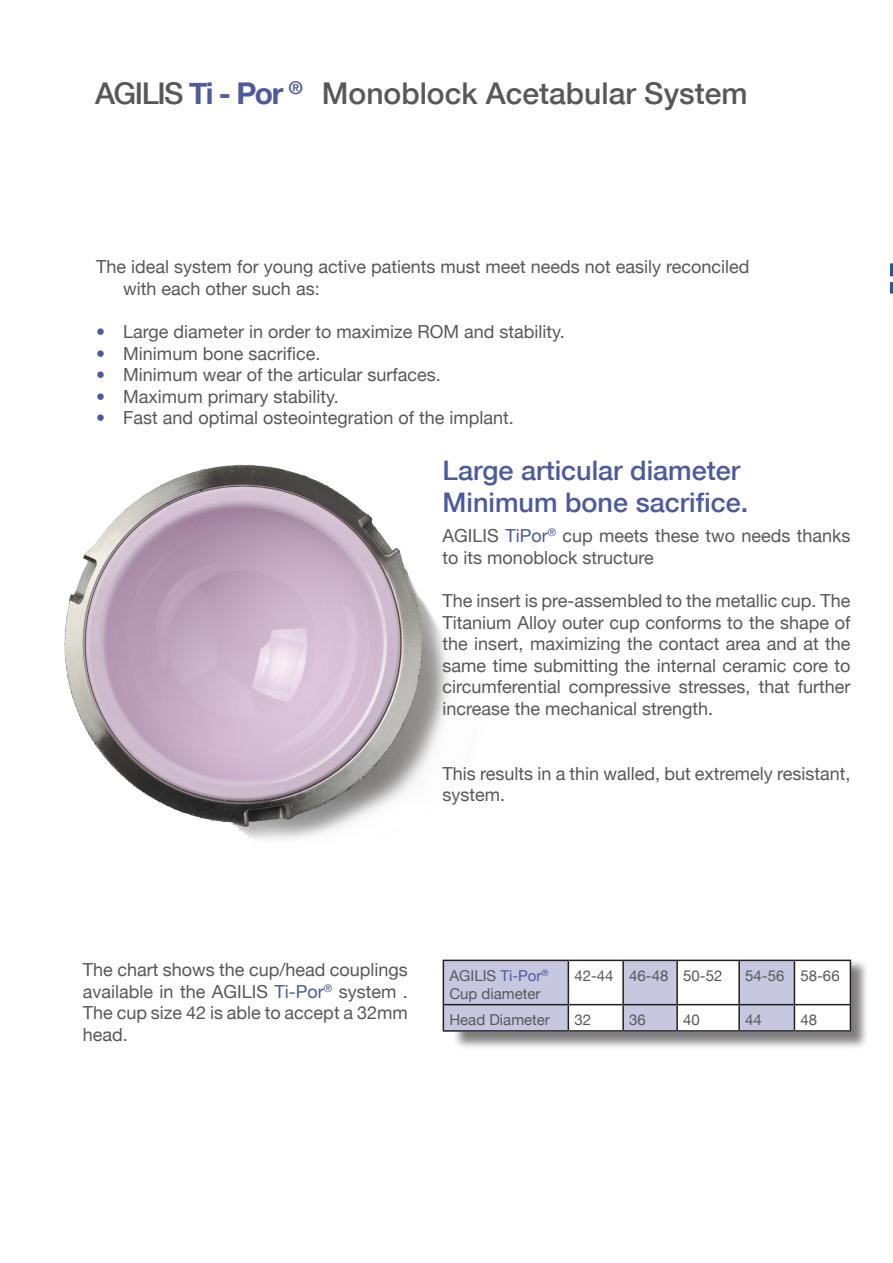
<style>
.page{position:relative;width:893px;height:1263px;background:#fff}
.page>*{position:absolute;margin:0;border:0;box-sizing:border-box;transform-origin:0 0}
.t1{font:500 30px "Helvetica Neue";color:#57585a}
.t2{font:500 27px/32.4px "Helvetica Neue";color:#4d5a9e}
.t3{font:18px/21.6px "Helvetica Neue";color:#57585a}
.t4{font:15px/18px "Helvetica Neue";color:#57585a}
.s1{font-weight:700;color:#4d5a9e}
.s2{color:#4d5a9e}
</style>
<div class="page">
<img style="left:890px;top:263px;width:3px;height:31px">
<img style="left:64px;top:464px;width:385px;height:376px">
<div style="left:452px;top:958px;width:418px;height:92px;background:#231f20;opacity:.58"></div>
<svg style="left:453px;top:959px;width:395px;height:69px"></svg>
<hr style="left:794px;top:960px;width:57px;height:1px;background:#231f20">
<hr style="left:850px;top:961px;width:1px;height:43px;background:#231f20">
<hr style="left:794px;top:1004px;width:57px;height:1px;background:#231f20">
<svg style="left:443px;top:960px;width:352px;height:70px"></svg>
<svg style="left:850px;top:1005px;width:1px;height:25px"></svg>
<hr style="left:443px;top:1030px;width:125px;height:2px;background:#231f20">
<hr style="left:568px;top:1030px;width:55px;height:2px;background:#231f20">
<hr style="left:623px;top:1030px;width:54px;height:2px;background:#231f20">
<hr style="left:677px;top:1030px;width:62px;height:2px;background:#231f20">
<hr style="left:739px;top:1030px;width:55px;height:2px;background:#231f20">
<hr style="left:794px;top:1030px;width:57px;height:2px;background:#231f20">
<p class="t1" style="left:95px;top:75px;width:654px">AGILIS <span class="s1">Ti - Por</span> <sup>®</sup> Monoblock Acetabular System</p>
<p class="t3" style="left:123px;top:256px;width:628px;text-indent:-27px">The ideal system for young active patients must meet needs not easily reconciled with each other such as:</p>
<p class="t3" style="left:96px;top:320px;width:470px"><span class="s2">•</span> Large diameter in order to maximize ROM and stability.</p>
<p class="t3" style="left:96px;top:342px;width:226px"><span class="s2">•</span> Minimum bone sacrifice.</p>
<p class="t3" style="left:96px;top:364px;width:346px"><span class="s2">•</span> Minimum wear of the articular surfaces.</p>
<p class="t3" style="left:96px;top:385px;width:244px"><span class="s2">•</span> Maximum primary stability.</p>
<p class="t3" style="left:96px;top:407px;width:419px"><span class="s2">•</span> Fast and optimal osteointegration of the implant.</p>
<p class="t2" style="left:443px;top:453px;width:307px">Large articular diameter<br>Minimum bone sacrifice.</p>
<p class="t3" style="left:443px;top:525px;width:409px">AGILIS <span class="s2">TiPor</span><sup>®</sup> cup meets these two needs thanks to its monoblock structure</p>
<p class="t3" style="left:443px;top:589px;width:409px;text-align:justify">The insert is pre-assembled to the metallic cup. The Titanium Alloy outer cup conforms to the shape of the insert, maximizing the contact area and at the same time submitting the internal ceramic core to circumferential compressive stresses, that further increase the mechanical strength.</p>
<p class="t3" style="left:443px;top:762px;width:409px">This results in a thin walled, but extremely resistant, system.</p>
<p class="t3" style="left:83px;top:959px;width:326px;text-align:justify">The chart shows the cup/head couplings available in the AGILIS <span class="s2">Ti-Por</span><sup>®</sup> system .<br>The cup size 42 is able to accept a 32mm head.</p>
<p class="t4" style="left:449px;top:966px;width:101px">AGILIS <span class="s2">Ti-Por</span><sup>®<br></sup>Cup diameter</p>
<p class="t4" style="left:574px;top:966px;width:149px">42-44 46-48 50-52</p>
<p class="t4" style="left:745px;top:966px;width:96px">54-56 58-66</p>
<p class="t4" style="left:449px;top:1010px;width:102px">Head Diameter</p>
<p class="t4" style="left:574px;top:1010px;width:18px">32</p>
<p class="t4" style="left:629px;top:1010px;width:18px">36</p>
<p class="t4" style="left:683px;top:1010px;width:18px">40</p>
<p class="t4" style="left:745px;top:1010px;width:18px">44</p>
<p class="t4" style="left:800px;top:1010px;width:18px">48</p>
</div>
